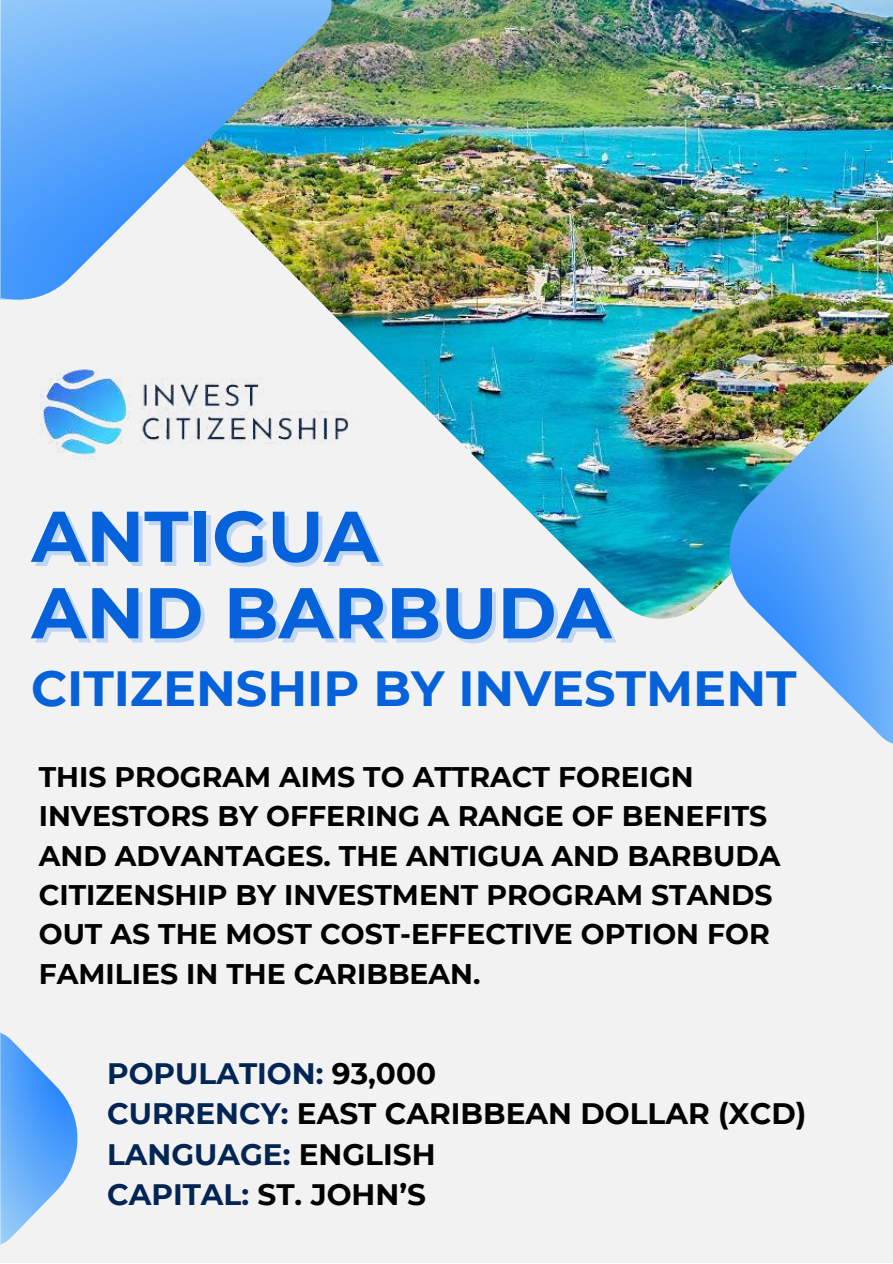
<style>
.page{position:relative;width:893px;height:1264px;background:#fff}
.page>*{position:absolute;margin:0;border:0;box-sizing:border-box;transform-origin:0 0}
.t1{font:700 71.7px/76.5px "Montserrat";color:#0662db}
.t2{font:700 49.35px "Montserrat";color:#0662db}
.t3{font:700 29.55px/40.5px "Montserrat";color:#000}
.t4{font:700 28.35px/39.3px "Montserrat";color:#000}
.s1{color:#022554}
</style>
<div class="page">
<div style="left:0;top:0;width:892px;height:1262px;background:#f2f2f2"></div>
<img style="left:325px;top:0;width:567px;height:618px">
<img style="left:0;top:0;width:334px;height:307px">
<img style="left:722px;top:360px;width:170px;height:384px">
<img style="left:40px;top:354px;width:318px;height:114px">
<svg style="left:0;top:1032px;width:78px;height:213px"></svg>
<h1 class="t1" style="left:31px;top:498px;width:581px">ANTIGUA<br>AND BARBUDA</h1>
<h2 class="t2" style="left:31px;top:658px;width:767px">CITIZENSHIP BY INVESTMENT</h2>
<p class="t4" style="left:39px;top:757px;width:743px">THIS PROGRAM AIMS TO ATTRACT FOREIGN INVESTORS BY OFFERING A RANGE OF BENEFITS AND ADVANTAGES. THE ANTIGUA AND BARBUDA CITIZENSHIP BY INVESTMENT PROGRAM STANDS OUT AS THE MOST COST-EFFECTIVE OPTION FOR FAMILIES IN THE CARIBBEAN.</p>
<p class="t3" style="left:107px;top:1052px;width:700px"><span class="s1">POPULATION:</span> 93,000<br><span class="s1">CURRENCY:</span> EAST CARIBBEAN DOLLAR (XCD)<br><span class="s1">LANGUAGE:</span> ENGLISH<br><span class="s1">CAPITAL:</span> ST. JOHN’S</p>
</div>
